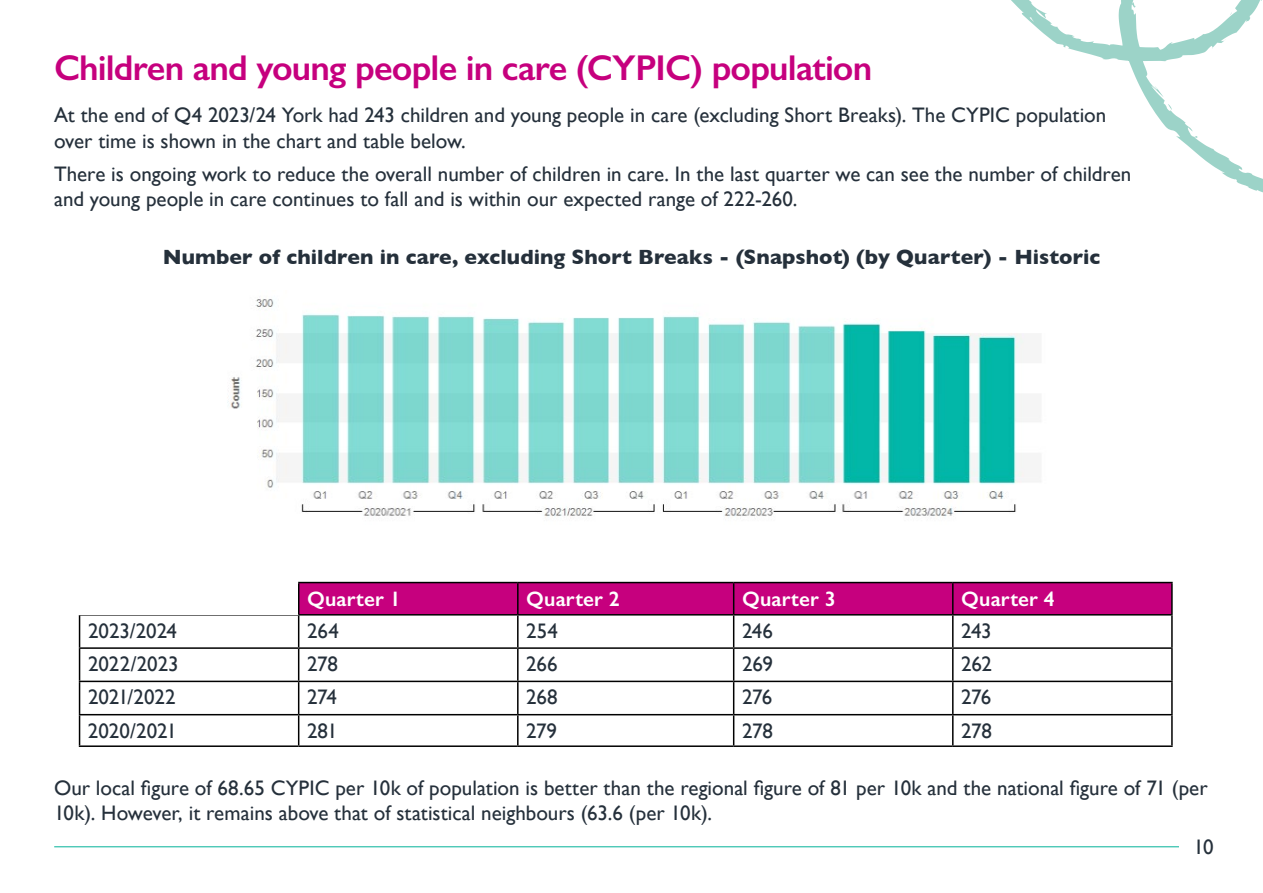
<style>
.page{position:relative;width:1263px;height:893px;background:#fff}
.page>*{position:absolute;margin:0;border:0;box-sizing:border-box;transform-origin:0 0}
.t1{font:600 36px "Gill Sans";letter-spacing:-.025em;color:#c6007e}
.t2{font:21px/25.2px "Gill Sans";color:#25303b}
.t3{font:700 21px "Gill Sans";letter-spacing:.005em;color:#25303b}
.t4{font:600 21px "Gill Sans";letter-spacing:.005em;color:#fff}
</style>
<div class="page">
<div style="left:299px;top:583px;width:872px;height:31px;background:#c6007e"></div>
<hr style="left:79px;top:582px;width:220px;height:1px;background:#000">
<hr style="left:299px;top:582px;width:219px;height:1px;background:#000">
<hr style="left:298px;top:583px;width:1px;height:31px;background:#000">
<hr style="left:518px;top:582px;width:216px;height:1px;background:#000">
<hr style="left:517px;top:583px;width:2px;height:31px;background:#000">
<hr style="left:734px;top:582px;width:219px;height:1px;background:#000">
<hr style="left:733px;top:583px;width:1px;height:31px;background:#000">
<hr style="left:953px;top:582px;width:220px;height:1px;background:#000">
<hr style="left:952px;top:583px;width:1px;height:31px;background:#000">
<hr style="left:1171px;top:583px;width:2px;height:31px;background:#000">
<hr style="left:79px;top:614px;width:220px;height:2px;background:#000">
<hr style="left:79px;top:616px;width:1px;height:31px;background:#000">
<hr style="left:299px;top:614px;width:219px;height:2px;background:#000">
<hr style="left:298px;top:616px;width:1px;height:31px;background:#000">
<hr style="left:518px;top:614px;width:216px;height:2px;background:#000">
<hr style="left:517px;top:616px;width:2px;height:31px;background:#000">
<hr style="left:734px;top:614px;width:219px;height:2px;background:#000">
<hr style="left:733px;top:616px;width:1px;height:31px;background:#000">
<hr style="left:953px;top:614px;width:220px;height:2px;background:#000">
<hr style="left:952px;top:616px;width:1px;height:31px;background:#000">
<hr style="left:1171px;top:616px;width:2px;height:31px;background:#000">
<hr style="left:79px;top:647px;width:220px;height:2px;background:#000">
<hr style="left:79px;top:649px;width:1px;height:32px;background:#000">
<hr style="left:299px;top:647px;width:219px;height:2px;background:#000">
<hr style="left:298px;top:649px;width:1px;height:32px;background:#000">
<hr style="left:518px;top:647px;width:216px;height:2px;background:#000">
<hr style="left:517px;top:649px;width:2px;height:32px;background:#000">
<hr style="left:734px;top:647px;width:219px;height:2px;background:#000">
<hr style="left:733px;top:649px;width:1px;height:32px;background:#000">
<hr style="left:953px;top:647px;width:220px;height:2px;background:#000">
<hr style="left:952px;top:649px;width:1px;height:32px;background:#000">
<hr style="left:1171px;top:649px;width:2px;height:32px;background:#000">
<hr style="left:79px;top:681px;width:220px;height:1px;background:#000">
<hr style="left:79px;top:682px;width:1px;height:32px;background:#000">
<hr style="left:299px;top:681px;width:219px;height:1px;background:#000">
<hr style="left:298px;top:682px;width:1px;height:32px;background:#000">
<hr style="left:518px;top:681px;width:216px;height:1px;background:#000">
<hr style="left:517px;top:682px;width:2px;height:32px;background:#000">
<hr style="left:734px;top:681px;width:219px;height:1px;background:#000">
<hr style="left:733px;top:682px;width:1px;height:32px;background:#000">
<hr style="left:953px;top:681px;width:220px;height:1px;background:#000">
<hr style="left:952px;top:682px;width:1px;height:32px;background:#000">
<hr style="left:1171px;top:682px;width:2px;height:32px;background:#000">
<hr style="left:79px;top:714px;width:220px;height:1px;background:#000">
<hr style="left:79px;top:715px;width:1px;height:30px;background:#000">
<hr style="left:299px;top:714px;width:219px;height:1px;background:#000">
<hr style="left:298px;top:715px;width:1px;height:30px;background:#000">
<hr style="left:518px;top:714px;width:216px;height:1px;background:#000">
<hr style="left:517px;top:715px;width:2px;height:30px;background:#000">
<hr style="left:734px;top:714px;width:219px;height:1px;background:#000">
<hr style="left:733px;top:715px;width:1px;height:30px;background:#000">
<hr style="left:953px;top:714px;width:220px;height:1px;background:#000">
<hr style="left:952px;top:715px;width:1px;height:30px;background:#000">
<hr style="left:1171px;top:715px;width:2px;height:30px;background:#000">
<hr style="left:79px;top:745px;width:220px;height:2px;background:#000">
<hr style="left:299px;top:745px;width:219px;height:2px;background:#000">
<hr style="left:518px;top:745px;width:216px;height:2px;background:#000">
<hr style="left:734px;top:745px;width:219px;height:2px;background:#000">
<hr style="left:953px;top:745px;width:220px;height:2px;background:#000">
<div style="left:65px;top:570px;width:233px;height:44px;background:#fff"></div>
<hr style="left:54px;top:846px;width:1125px;height:1px;background:#04b299">
<svg style="left:1011px;top:0;width:252px;height:193px"></svg>
<svg style="left:1168px;top:104px;width:4px;height:6px"></svg>
<img style="left:227px;top:299px;width:814px;height:219px">
<h2 class="t1" style="left:54px;top:46px;width:820px">Children and young people in care (CYPIC) population</h2>
<p class="t2" style="left:54px;top:102px;width:1054px">At the end of Q4 2023/24 York had 243 children and young people in care (excluding Short Breaks). The CYPIC population over time is shown in the chart and table below.</p>
<p class="t2" style="left:54px;top:161px;width:1079px">There is ongoing work to reduce the overall number of children in care. In the last quarter we can see the number of children and young people in care continues to fall and is within our expected range of 222-260.</p>
<h2 class="t3" style="left:163px;top:240px;width:939px">Number of children in care, excluding Short Breaks - (Snapshot) (by Quarter) - Historic</h2>
<p class="t4" style="left:307px;top:586px;width:95px">Quarter 1</p>
<p class="t4" style="left:526px;top:586px;width:95px">Quarter 2</p>
<p class="t4" style="left:742px;top:586px;width:95px">Quarter 3</p>
<p class="t4" style="left:961px;top:586px;width:95px">Quarter 4</p>
<p class="t2" style="left:88px;top:618px;width:90px">2023/2024</p>
<p class="t2" style="left:307px;top:618px;width:33px">264</p>
<p class="t2" style="left:526px;top:618px;width:33px">254</p>
<p class="t2" style="left:742px;top:618px;width:32px">246</p>
<p class="t2" style="left:961px;top:618px;width:32px">243</p>
<p class="t2" style="left:88px;top:651px;width:92px">2022/2023</p>
<p class="t2" style="left:307px;top:651px;width:32px">278</p>
<p class="t2" style="left:526px;top:651px;width:33px">266</p>
<p class="t2" style="left:742px;top:651px;width:32px">269</p>
<p class="t2" style="left:961px;top:651px;width:32px">262</p>
<p class="t2" style="left:88px;top:684px;width:89px">2021/2022</p>
<p class="t2" style="left:307px;top:684px;width:31px">274</p>
<p class="t2" style="left:526px;top:684px;width:33px">268</p>
<p class="t2" style="left:742px;top:684px;width:32px">276</p>
<p class="t2" style="left:961px;top:684px;width:32px">276</p>
<p class="t2" style="left:88px;top:718px;width:90px">2020/2021</p>
<p class="t2" style="left:307px;top:718px;width:32px">281</p>
<p class="t2" style="left:526px;top:718px;width:32px">279</p>
<p class="t2" style="left:742px;top:718px;width:32px">278</p>
<p class="t2" style="left:961px;top:718px;width:32px">278</p>
<p class="t2" style="left:54px;top:775px;width:1155px">Our local figure of 68.65 CYPIC per 10k of population is better than the regional figure of 81 per 10k and the national figure of 71 (per<br>10k). However, it remains above that of statistical neighbours (63.6 (per 10k).</p>
<p class="t2" style="left:1193px;top:834px;width:22px">10</p>
</div>
